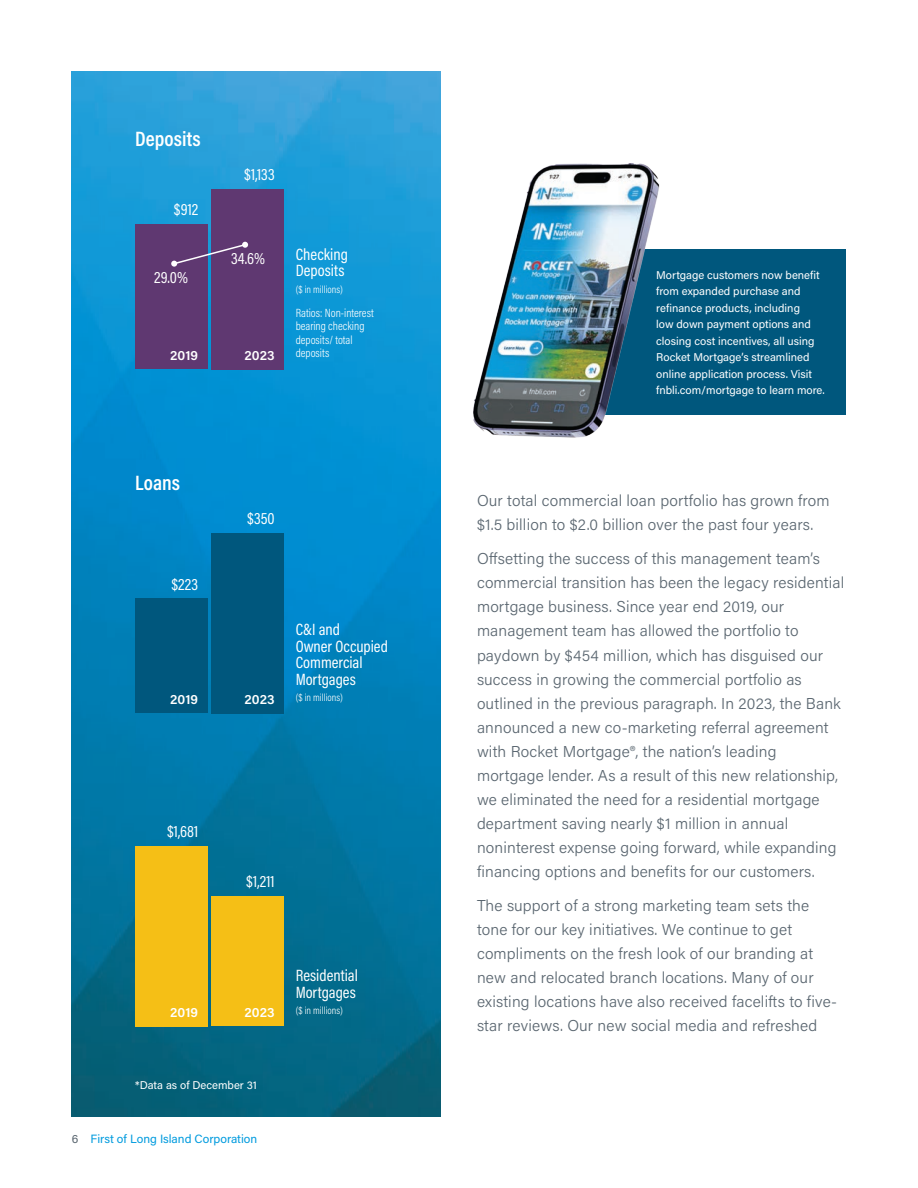
<style>
.page{position:relative;width:918px;height:1188px;background:#fff}
.page>*{position:absolute;margin:0;border:0;box-sizing:border-box;transform-origin:0 0}
.t1{font:600 21px "Acumin Pro Cond";letter-spacing:.005em;color:#fff}
.t2{font:16.5px/16.5px "Acumin Pro Cond";color:#fff}
.t3{font:300 15.75px/24px "Acumin Pro";letter-spacing:.01em;color:#5a6670}
.t4{font:600 13.5px "Acumin Pro";letter-spacing:.005em;color:#fff}
.t5{font:300 12px/13.5px "Acumin Pro Cond";color:#fff}
.t6{font:12px "Acumin Pro";color:#009bde}
.t7{font:11.25px/16.5px "Acumin Pro";color:#fff}
.t8{font:300 10.5px "Acumin Pro Cond";color:#fff}
.s1{color:#5a6670}
</style>
<div class="page">
<img style="left:72px;top:72px;width:369px;height:1044px">
<div style="left:596px;top:249px;width:250px;height:166px;background:#00577d"></div>
<img style="left:473px;top:163px;width:187px;height:275px">
<div style="left:135px;top:224px;width:72px;height:145px;background:#5f3871"></div>
<div style="left:212px;top:189px;width:72px;height:180px;background:#5f3871"></div>
<svg style="left:171px;top:242px;width:77px;height:25px"></svg>
<div style="left:135px;top:846px;width:72px;height:180px;background:#f5bf16"></div>
<div style="left:212px;top:896px;width:72px;height:130px;background:#f5bf16"></div>
<div style="left:135px;top:599px;width:72px;height:114px;background:#00577d"></div>
<div style="left:212px;top:533px;width:72px;height:180px;background:#00577d"></div>
<h1 class="t1" style="left:135px;top:125px;width:67px">Deposits</h1>
<p class="t2" style="left:174px;top:201px;width:26px">$912</p>
<p class="t2" style="left:154px;top:269px;width:35px">29.0%</p>
<p class="t2" style="left:244px;top:166px;width:32px">$1,133</p>
<p class="t2" style="left:231px;top:250px;width:36px">34.6%</p>
<p class="t4" style="left:170px;top:346px;width:30px">201921</p>
<p class="t4" style="left:244px;top:346px;width:32px">20223</p>
<p class="t2" style="left:296px;top:245px;width:54px">Checking<br>Deposits</p>
<p class="t8" style="left:296px;top:282px;width:49px">($ in millions)</p>
<p class="t5" style="left:296px;top:306px;width:80px">Ratios: Non-interest bearing checking deposits/ total deposits</p>
<h1 class="t1" style="left:135px;top:469px;width:46px">Loans</h1>
<p class="t2" style="left:171px;top:575px;width:28px">$223</p>
<p class="t2" style="left:247px;top:510px;width:29px">$350</p>
<p class="t4" style="left:170px;top:690px;width:30px">201921</p>
<p class="t4" style="left:244px;top:690px;width:32px">20223</p>
<p class="t2" style="left:296px;top:621px;width:94px">C&amp;I and<br>Owner Occupied<br>Commercial<br>Mortgages</p>
<p class="t8" style="left:296px;top:691px;width:49px">($ in millions)</p>
<p class="t2" style="left:167px;top:822px;width:33px">$1,681</p>
<p class="t2" style="left:246px;top:873px;width:30px">$1,211</p>
<p class="t4" style="left:170px;top:1003px;width:30px">2019</p>
<p class="t4" style="left:245px;top:1003px;width:32px">2023</p>
<p class="t2" style="left:296px;top:967px;width:64px">Residential<br>Mortgages</p>
<p class="t8" style="left:296px;top:1004px;width:49px">($ in millions)</p>
<p class="t7" style="left:135px;top:1076px;width:123px">*Data as of December 31</p>
<p class="t6" style="left:72px;top:1130px;width:187px"><span class="s1">6</span> First of Long Island Corporation</p>
<p class="t7" style="left:656px;top:266px;width:170px">Mortgage customers now benefit from expanded purchase and refinance products, including<br>low down payment options and closing cost incentives, all using<br>Rocket Mortgage’s streamlined online application process. Visit fnbli.com/mortgage to learn more.</p>
<p class="t3" style="left:477px;top:488px;width:354px">Our total commercial loan portfolio has grown from $1.5 billion to $2.0 billion over the past four years.</p>
<p class="t3" style="left:477px;top:546px;width:369px">Offsetting the success of this management team’s commercial transition has been the legacy residential mortgage business. Since year end 2019, our management team has allowed the portfolio to paydown by $454 million, which has disguised our success in growing the commercial portfolio as outlined in the previous paragraph. In 2023, the Bank announced a new co-marketing referral agreement with Rocket Mortgage®, the nation’s leading mortgage lender. As a result of this new relationship, we eliminated the need for a residential mortgage department saving nearly $1 million in annual noninterest expense going forward, while expanding financing options and benefits for our customers.</p>
<p class="t3" style="left:477px;top:893px;width:362px">The support of a strong marketing team sets the tone for our key initiatives. We continue to get compliments on the fresh look of our branding at new and relocated branch locations. Many of our existing locations have also received facelifts to five&shy;star reviews. Our new social media and refreshed</p>
</div>
